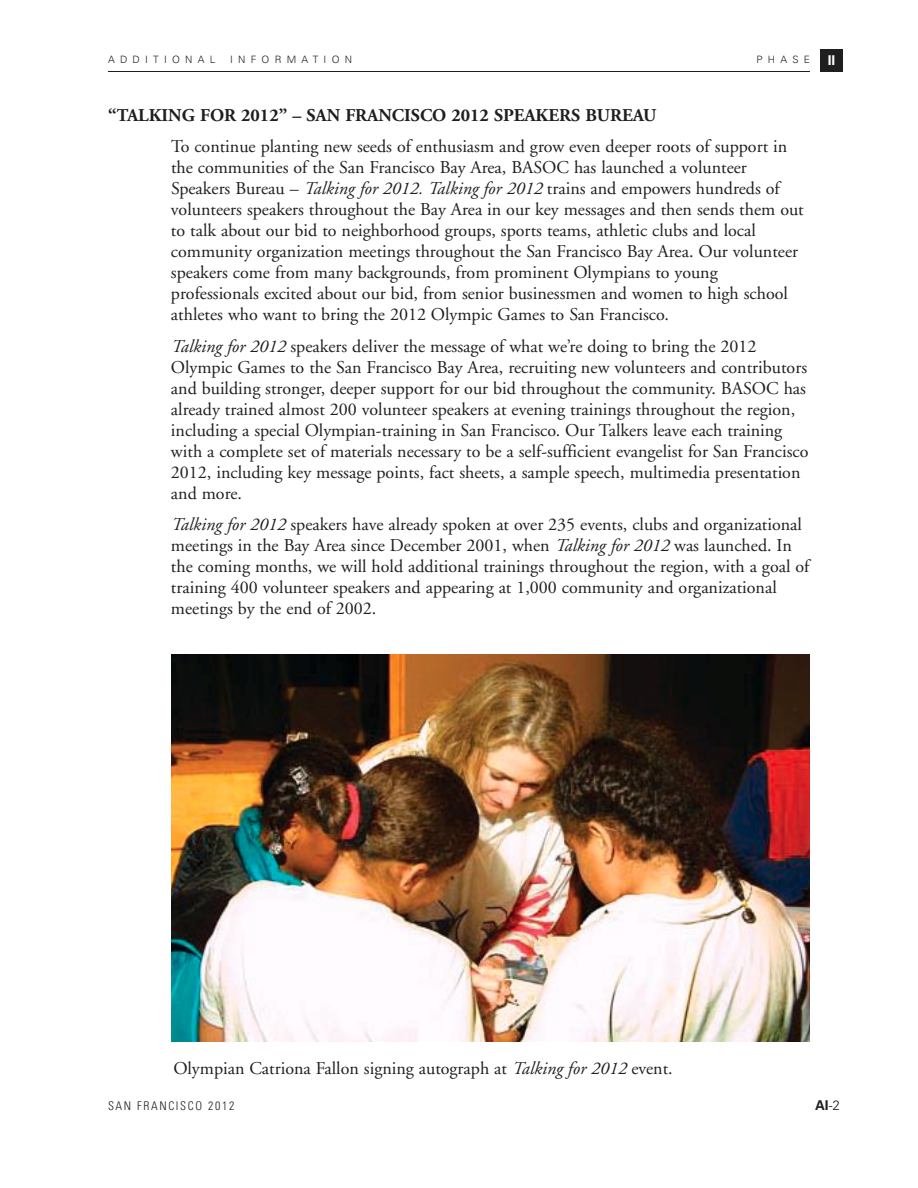
<style>
.page{position:relative;width:918px;height:1188px;background:#fff}
.page>*{position:absolute;margin:0;border:0;box-sizing:border-box;transform-origin:0 0}
.t1{font:18px/21px "Adobe Garamond";color:#201f20}
.t2{font:700 18px "Adobe Garamond";color:#201f20}
.t3{font:700 13.5px "Univers";color:#201f20}
.t4{font:700 13.5px "Univers";color:#fff}
.t5{font:300 condensed 12px "Univers";letter-spacing:.135em;color:#201f20}
.t6{font:300 10.2px "Univers";letter-spacing:.52em;color:#201f20}
.s1{font-style:italic}
.s2{font-weight:300}
</style>
<div class="page">
<hr style="left:108px;top:71px;width:702px;height:1px;background:#201f20">
<div style="left:820px;top:49px;width:23px;height:23px;background:#201f20"></div>
<img style="left:171px;top:654px;width:639px;height:387px">
<p class="t6" style="left:108px;top:56px;width:109px">ADDITIONAL</p>
<p class="t6" style="left:230px;top:56px;width:124px">INFORMATION</p>
<p class="t6" style="left:756px;top:56px;width:55px">PHASE</p>
<p class="t4" style="left:828px;top:55px;width:9px">II</p>
<p class="t2" style="left:108px;top:108px;width:550px">“TALKING FOR 2012” – SAN FRANCISCO 2012 SPEAKERS BUREAU</p>
<p class="t1" style="left:171px;top:138px;width:634px">To continue planting new seeds of enthusiasm and grow even deeper roots of support in the communities of the San Francisco Bay Area, BASOC has launched a volunteer Speakers Bureau – <span class="s1">Talking for 2012. Talking for 2012</span> trains and empowers hundreds of volunteers speakers throughout the Bay Area in our key messages and then sends them out to talk about our bid to neighborhood groups, sports teams, athletic clubs and local community organization meetings throughout the San Francisco Bay Area. Our volunteer speakers come from many backgrounds, from prominent Olympians to young professionals excited about our bid, from senior businessmen and women to high school athletes who want to bring the 2012 Olympic Games to San Francisco.</p>
<p class="t1" style="left:171px;top:337px;width:639px"><span class="s1">Talking for 2012</span> speakers deliver the message of what we’re doing to bring the 2012<br>Olympic Games to the San Francisco Bay Area, recruiting new volunteers and contributors and building stronger, deeper support for our bid throughout the community. BASOC has already trained almost 200 volunteer speakers at evening trainings throughout the region, including a special Olympian-training in San Francisco. Our Talkers leave each training with a complete set of materials necessary to be a self-sufficient evangelist for San Francisco 2012, including key message points, fact sheets, a sample speech, multimedia presentation and more.</p>
<p class="t1" style="left:171px;top:516px;width:640px"><span class="s1">Talking for 2012</span> speakers have already spoken at over 235 events, clubs and organizational meetings in the Bay Area since December 2001, when <span class="s1">Talking for 2012</span> was launched. In the coming months, we will hold additional trainings throughout the region, with a goal of training 400 volunteer speakers and appearing at 1,000 community and organizational meetings by the end of 2002.</p>
<p class="t1" style="left:173px;top:1059px;width:501px">Olympian Catriona Fallon signing autograph at <span class="s1">Talking for 2012</span> event.</p>
<p class="t5" style="left:108px;top:1101px;width:128px">SAN FRANCISCO 2012</p>
<p class="t3" style="left:815px;top:1100px;width:26px">AI<span class="s2">-2</span></p>
</div>
